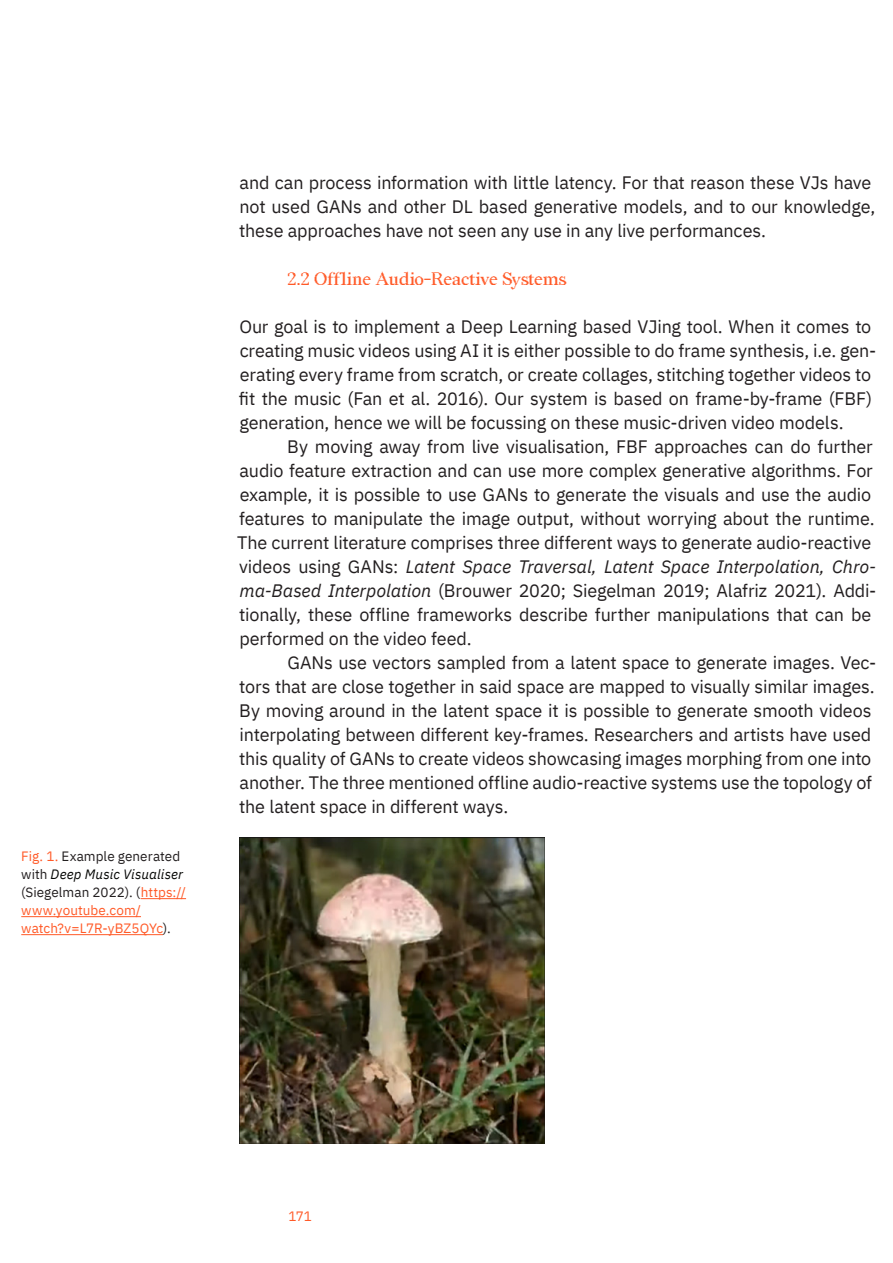
<style>
.page{position:relative;width:893px;height:1263px;background:#fff}
.page>*{position:absolute;margin:0;border:0;box-sizing:border-box;transform-origin:0 0}
.Text_Indent{font:18px/24px "IBM Plex Sans";letter-spacing:-.01em;color:#231f20}
.Text{font:18px/24px "IBM Plex Sans";letter-spacing:-.01em;color:#231f20}
.Subtitles_2{font:18px "Redaction 35";color:#ff5a28}
.Notes{font:13.5px/18px "IBM Plex Sans";letter-spacing:.005em;color:#ff5a28}
.s1{color:#231f20}
.s2{font-style:italic;color:#040503}
.s3{font-style:italic}
</style>
<div class="page">
<img style="left:239px;top:837px;width:306px;height:306px">
<hr style="left:141px;top:898px;width:45px;height:1px;background:#ff5a28">
<hr style="left:21px;top:916px;width:120px;height:1px;background:#ff5a28">
<hr style="left:21px;top:934px;width:142px;height:1px;background:#ff5a28">
<p class="Notes" style="left:21px;top:846px;width:166px">Fig. 1. <span class="s1">Example generated with</span> <span class="s2">Deep Music Visualiser </span><span class="s1">(Siegelman 2022). (</span>https:// www.youtube.com/ watch?v=L7R-yBZ5QYc<span class="s1">).</span></p>
<p class="Text_Indent" style="left:239px;top:169px;width:637px">and can process information with little latency. For that reason these VJs have not used GANs and other DL based generative models, and to our knowledge, these approaches have not seen any use in any live performances.</p>
<p class="Subtitles_2" style="left:288px;top:268px;width:280px">2.2 Offline Audio-Reactive Systems</p>
<p class="Text" style="left:239px;top:313px;width:639px">Our goal is to implement a Deep Learning based VJing tool. When it comes to creating music videos using AI it is either possible to do frame synthesis, i.e. gen&shy;erating every frame from scratch, or create collages, stitching together videos to fit the music (Fan et al. 2016). Our system is based on frame-by-frame (FBF) generation, hence we will be focussing on these music-driven video models.</p>
<p class="Text_Indent" style="left:237px;top:433px;width:641px;text-indent:50px">By moving away from live visualisation, FBF approaches can do further audio feature extraction and can use more complex generative algorithms. For example, it is possible to use GANs to generate the visuals and use the audio features to manipulate the image output, without worrying about the runtime.<br>The current literature comprises three different ways to generate audio-reactive videos using GANs: <span class="s3">Latent Space Traversal, Latent Space Interpolation, Chro&shy;ma-Based Interpolation</span> (Brouwer 2020; Siegelman 2019; Alafriz 2021). Addi&shy;tionally, these offline frameworks describe further manipulations that can be performed on the video feed.</p>
<p class="Text_Indent" style="left:239px;top:649px;width:639px;text-indent:48px">GANs use vectors sampled from a latent space to generate images. Vec&shy;tors that are close together in said space are mapped to visually similar images.<br>By moving around in the latent space it is possible to generate smooth videos interpolating between different key-frames. Researchers and artists have used this quality of GANs to create videos showcasing images morphing from one into another. The three mentioned offline audio-reactive systems use the topology of the latent space in different ways.</p>
<p class="Notes" style="left:288px;top:1206px;width:25px">171</p>
</div>
